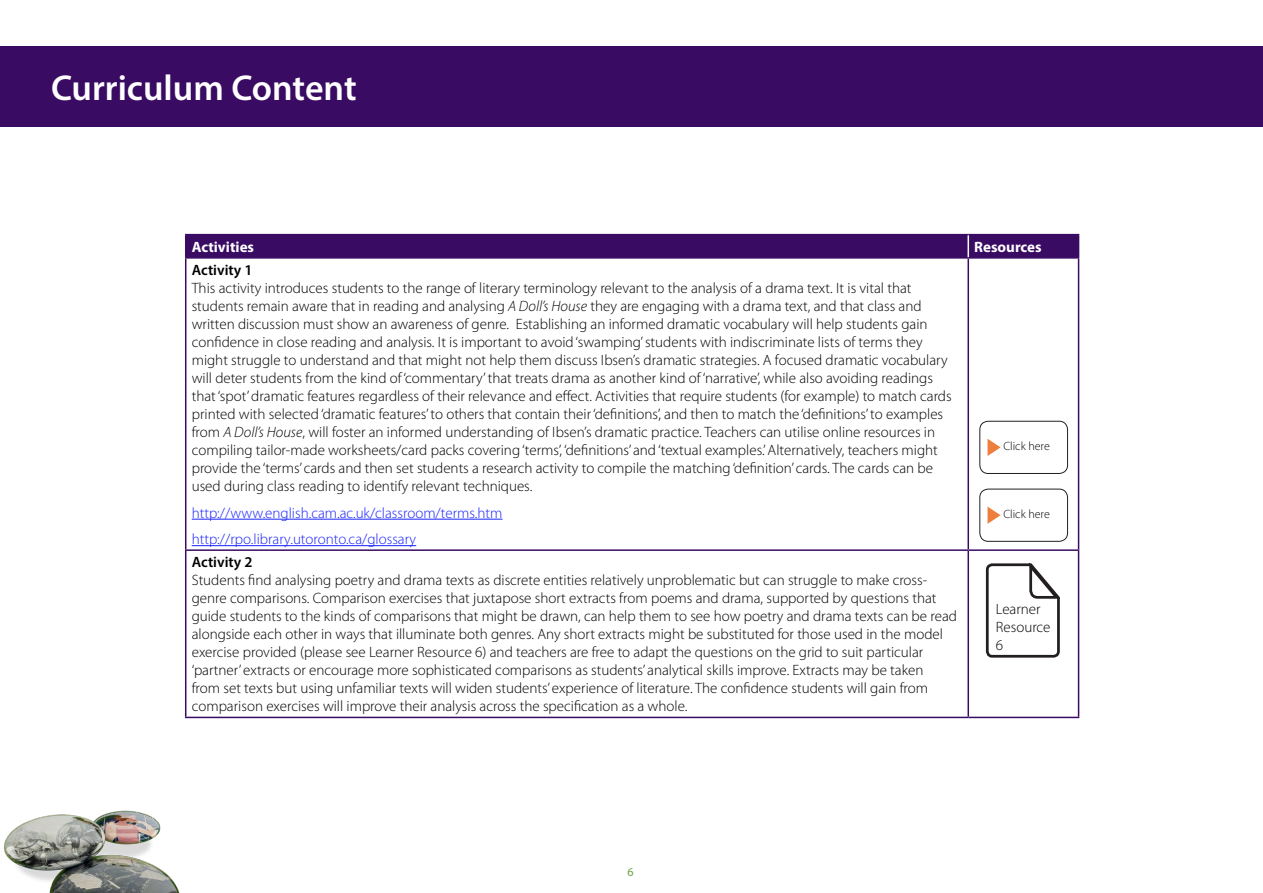
<style>
.page{position:relative;width:1263px;height:893px;background:#fff}
.page>*{position:absolute;margin:0;border:0;box-sizing:border-box;transform-origin:0 0}
.CC_H1{font:600 36px "Myriad Pro";color:#fff}
.CC_Body{font:300 15px/18px "Myriad Pro";color:#000}
.CC_Body-2{font:300 15px "Myriad Pro";color:#1922fb}
.TCont_TableHeading{font:700 15px "Myriad Pro";color:#fff}
.CC_H2{font:600 15px "Myriad Pro";color:#000}
.t1{font:300 12px "Myriad Pro";color:#000}
.t2{font:12px "Myriad Pro";color:#69a245}
.s1{font-style:italic}
</style>
<div class="page">
<img style="left:4px;top:810px;width:176px;height:83px">
<hr style="left:185px;top:234px;width:783px;height:1px;background:#3a0b62">
<hr style="left:968px;top:234px;width:111px;height:1px;background:#3a0b62">
<div style="left:185px;top:235px;width:894px;height:22px;background:#3a0b62"></div>
<hr style="left:185px;top:257px;width:783px;height:2px;background:#3a0b62">
<hr style="left:968px;top:257px;width:111px;height:2px;background:#3a0b62">
<hr style="left:185px;top:259px;width:1px;height:290px;background:#3a0b62">
<hr style="left:967px;top:259px;width:2px;height:290px;background:#3a0b62">
<hr style="left:1078px;top:259px;width:1px;height:290px;background:#3a0b62">
<hr style="left:185px;top:549px;width:783px;height:2px;background:#3a0b62">
<hr style="left:185px;top:551px;width:1px;height:166px;background:#3a0b62">
<hr style="left:968px;top:549px;width:111px;height:2px;background:#3a0b62">
<hr style="left:967px;top:551px;width:2px;height:166px;background:#3a0b62">
<hr style="left:1078px;top:551px;width:1px;height:166px;background:#3a0b62">
<hr style="left:185px;top:717px;width:783px;height:1px;background:#3a0b62">
<hr style="left:968px;top:717px;width:111px;height:1px;background:#3a0b62">
<hr style="left:967px;top:235px;width:2px;height:22px;background:#fff">
<hr style="left:192px;top:519px;width:310px;height:1px;background:#1922fb">
<hr style="left:192px;top:545px;width:224px;height:1px;background:#1922fb">
<div style="left:979px;top:421px;width:89px;height:53px;border:1px solid #231f20;border-radius:8px"></div>
<svg style="left:987px;top:439px;width:13px;height:17px"></svg>
<div style="left:979px;top:489px;width:89px;height:53px;border:1px solid #231f20;border-radius:8px"></div>
<svg style="left:987px;top:507px;width:13px;height:17px"></svg>
<svg style="left:985px;top:563px;width:74px;height:95px"></svg>
<div style="left:0;top:47px;width:1263px;height:80px;background:#3a0b62"></div>
<h1 class="CC_H1" style="left:51px;top:65px;width:307px">Curriculum Content</h1>
<p class="TCont_TableHeading" style="left:192px;top:237px;width:64px">Activities</p>
<p class="TCont_TableHeading" style="left:974px;top:237px;width:69px">Resources</p>
<h2 class="CC_H2" style="left:192px;top:261px;width:62px">Activity 1</h2>
<p class="CC_Body" style="left:192px;top:279px;width:761px">This activity introduces students to the range of literary terminology relevant to the analysis of a drama text. It is vital that students remain aware that in reading and analysing <span class="s1">A Doll’s House</span> they are engaging with a drama text, and that class and written discussion must show an awareness of genre. Establishing an informed dramatic vocabulary will help students gain confidence in close reading and analysis. It is important to avoid ‘swamping’ students with indiscriminate lists of terms they might struggle to understand and that might not help them discuss Ibsen’s dramatic strategies. A focused dramatic vocabulary will deter students from the kind of ‘commentary’ that treats drama as another kind of ‘narrative’, while also avoiding readings that ‘spot’ dramatic features regardless of their relevance and effect. Activities that require students (for example) to match cards printed with selected ‘dramatic features’ to others that contain their ‘definitions’, and then to match the ‘definitions’ to examples from <span class="s1">A Doll’s House</span>, will foster an informed understanding of Ibsen’s dramatic practice. Teachers can utilise online resources in compiling tailor-made worksheets/card packs covering ‘terms’, ‘definitions’ and ‘textual examples.’ Alternatively, teachers might provide the ‘terms’ cards and then set students a research activity to compile the matching ‘definition’ cards. The cards can be used during class reading to identify relevant techniques.</p>
<p class="CC_Body-2" style="left:192px;top:504px;width:312px">http://www.english.cam.ac.uk/classroom/terms.htm</p>
<p class="CC_Body-2" style="left:192px;top:531px;width:226px">http://rpo.library.utoronto.ca/glossary</p>
<p class="t1" style="left:1003px;top:440px;width:48px">Click here</p>
<p class="t1" style="left:1003px;top:508px;width:48px">Click here</p>
<h2 class="CC_H2" style="left:192px;top:553px;width:62px">Activity 2</h2>
<p class="CC_Body" style="left:192px;top:572px;width:767px">Students find analysing poetry and drama texts as discrete entities relatively unproblematic but can struggle to make cross&shy;genre comparisons. Comparison exercises that juxtapose short extracts from poems and drama, supported by questions that guide students to the kinds of comparisons that might be drawn, can help them to see how poetry and drama texts can be read alongside each other in ways that illuminate both genres. Any short extracts might be substituted for those used in the model exercise provided (please see Learner Resource 6) and teachers are free to adapt the questions on the grid to suit particular ‘partner’ extracts or encourage more sophisticated comparisons as students’ analytical skills improve. Extracts may be taken<br>from set texts but using unfamiliar texts will widen students’ experience of literature. The confidence students will gain from comparison exercises will improve their analysis across the specification as a whole.</p>
<p class="CC_Body" style="left:996px;top:601px;width:56px">Learner<br>Resource<br>6</p>
<p class="t2" style="left:627px;top:865px;width:8px">6</p>
</div>
